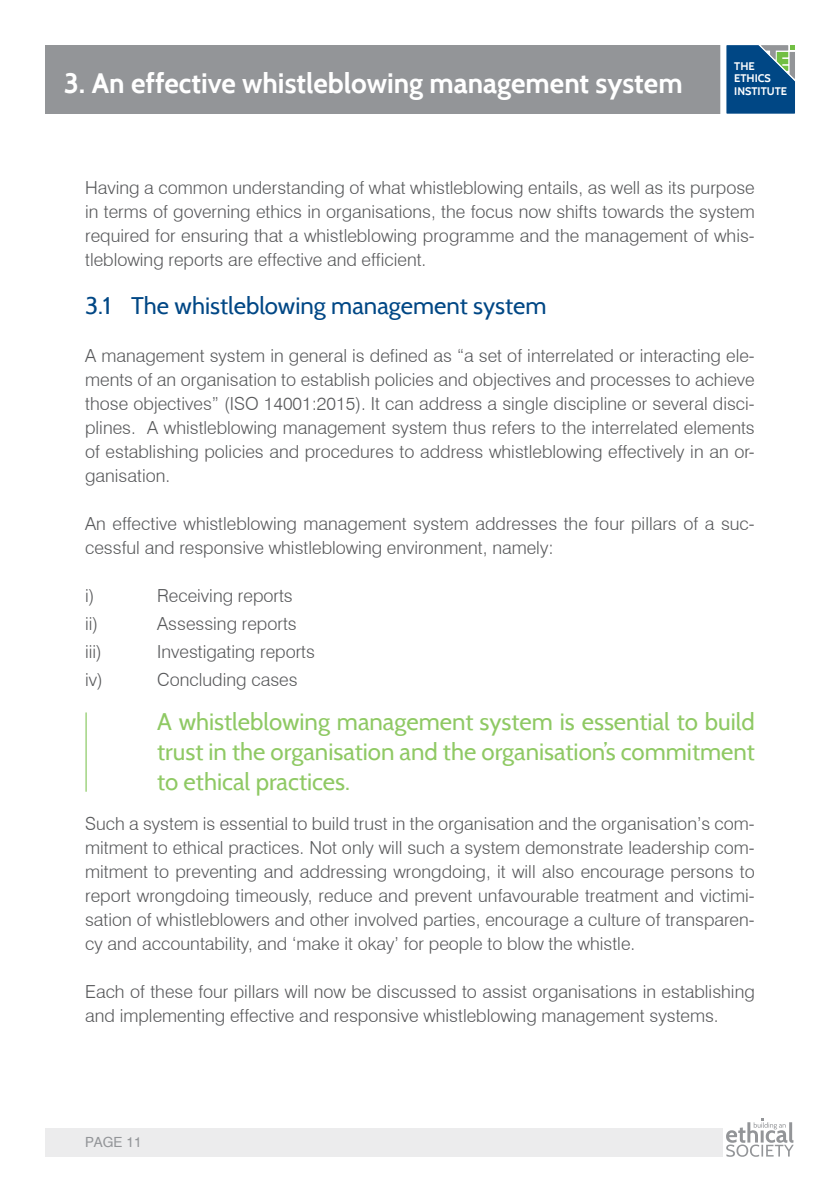
<style>
.page{position:relative;width:840px;height:1191px;background:#fff}
.page>*{position:absolute;margin:0;border:0;box-sizing:border-box;transform-origin:0 0}
.TOP_HEADINGS{font:700 28px "Cabin";color:#fff}
.Text_Paragraph_Style{font:24px/30px "Cabin";color:#8fc964;text-align:justify}
.headings_blue{font:24px "Cabin";color:#004785}
.Text_Paragraph_Style-2{font:300 18px/24px "Swiss 721 BT";color:#58595b;text-align:justify}
.t1{font:14px "Swiss 721 BT";color:#939598}
.t2{font:700 11px "Cabin";color:#fff}
</style>
<div class="page">
<div style="left:45px;top:1128px;width:677px;height:29px;background:#ececed"></div>
<svg style="left:726px;top:1118px;width:67px;height:38px"></svg>
<div style="left:45px;top:45px;width:674px;height:68px;background:#939598"></div>
<svg style="left:726px;top:45px;width:68px;height:68px;background:#185889"></svg>
<hr style="left:85px;top:712px;width:1px;height:79px;background:#72bf44">
<p class="TOP_HEADINGS" style="left:64px;top:66px;width:620px">3. An effective whistleblowing management system</p>
<p class="t2" style="left:733px;top:59px;width:22px">THE</p>
<p class="t2" style="left:733px;top:72px;width:38px">ETHICS</p>
<p class="t2" style="left:733px;top:84px;width:54px">INSTITUTE</p>
<p class="Text_Paragraph_Style-2" style="left:85px;top:175px;width:670px">Having a common understanding of what whistleblowing entails, as well as its purpose in terms of governing ethics in organisations, the focus now shifts towards the system required for ensuring that a whistleblowing programme and the management of whis&shy;tleblowing reports are effective and efficient.</p>
<p class="headings_blue" style="left:85px;top:291px;width:462px">3.1 The whistleblowing management system</p>
<p class="Text_Paragraph_Style-2" style="left:85px;top:343px;width:670px">A management system in general is defined as “a set of interrelated or interacting ele&shy;ments of an organisation to establish policies and objectives and processes to achieve those objectives” (ISO 14001:2015). It can address a single discipline or several disci&shy;plines. A whistleblowing management system thus refers to the interrelated elements of establishing policies and procedures to address whistleblowing effectively in an or&shy;ganisation.</p>
<p class="Text_Paragraph_Style-2" style="left:85px;top:511px;width:670px">An effective whistleblowing management system addresses the four pillars of a suc&shy;cessful and responsive whistleblowing environment, namely:</p>
<p class="Text_Paragraph_Style-2" style="left:85px;top:583px;width:11px">i)</p>
<p class="Text_Paragraph_Style-2" style="left:157px;top:583px;width:137px">Receiving reports</p>
<p class="Text_Paragraph_Style-2" style="left:85px;top:611px;width:15px">ii)</p>
<p class="Text_Paragraph_Style-2" style="left:157px;top:611px;width:141px">Assessing reports</p>
<p class="Text_Paragraph_Style-2" style="left:85px;top:639px;width:18px">iii)</p>
<p class="Text_Paragraph_Style-2" style="left:157px;top:639px;width:159px">Investigating reports</p>
<p class="Text_Paragraph_Style-2" style="left:85px;top:667px;width:19px">iv)</p>
<p class="Text_Paragraph_Style-2" style="left:157px;top:667px;width:142px">Concluding cases</p>
<p class="Text_Paragraph_Style" style="left:157px;top:706px;width:599px">A whistleblowing management system is essential to build trust in the organisation and the organisation’s commitment to ethical practices.</p>
<p class="Text_Paragraph_Style-2" style="left:85px;top:811px;width:670px">Such a system is essential to build trust in the organisation and the organisation’s com&shy;mitment to ethical practices. Not only will such a system demonstrate leadership com&shy;mitment to preventing and addressing wrongdoing, it will also encourage persons to report wrongdoing timeously, reduce and prevent unfavourable treatment and victimi&shy;sation of whistleblowers and other involved parties, encourage a culture of transparen&shy;cy and accountability, and ‘make it okay’ for people to blow the whistle.</p>
<p class="Text_Paragraph_Style-2" style="left:85px;top:979px;width:670px">Each of these four pillars will now be discussed to assist organisations in establishing and implementing effective and responsive whistleblowing management systems.</p>
<p class="t1" style="left:85px;top:1133px;width:58px">PAGE 11</p>
</div>
